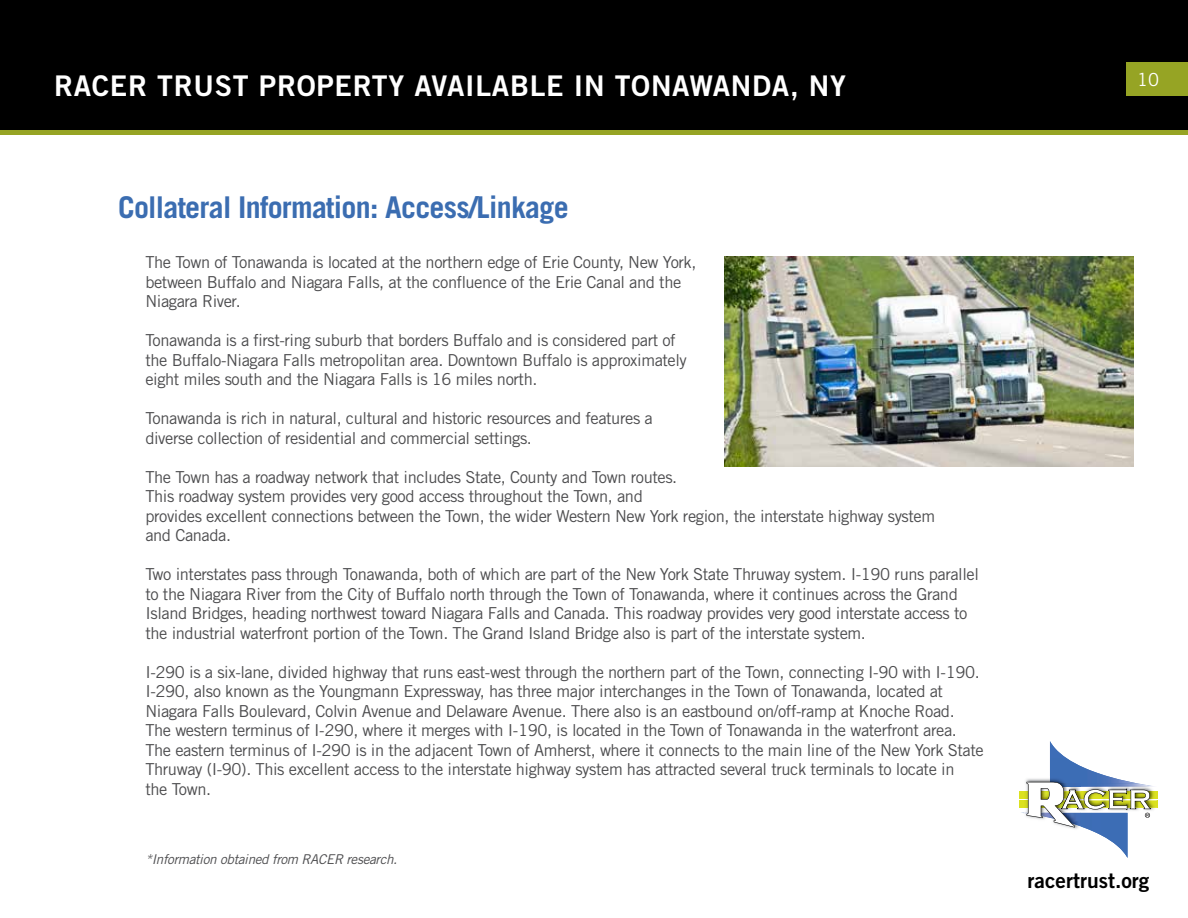
<style>
.page{position:relative;width:1188px;height:918px;background:#fff}
.page>*{position:absolute;margin:0;border:0;box-sizing:border-box;transform-origin:0 0}
.t1{font:700 30px "Trade Gothic LT Std";letter-spacing:-.025em;color:#3b6db1}
.t2{font:28.5px "Trade Gothic LT Std Bd 2";letter-spacing:.025em;color:#fff}
.t3{font:21px "Trade Gothic LT Std Bd 2";color:#000}
.t4{font:18px "Trade Gothic LT Std";color:#fff}
.t5{font:16.5px/19.5px "Trade Gothic LT Std";letter-spacing:-.025em;color:#4d4d4f}
.t6{font:italic 13.5px "Trade Gothic LT Std";letter-spacing:-.025em;color:#4d4d4f}
</style>
<div class="page">
<div style="left:1px;top:1px;width:1186px;height:131px;background:#000"></div>
<div style="left:0;top:0;width:1188px;height:133px;border:2px solid #000"></div>
<div style="left:1126px;top:62px;width:62px;height:34px;background:#96a424"></div>
<div style="left:0;top:130px;width:1188px;height:5px;background:#96a424"></div>
<div style="left:1019px;top:791px;width:139px;height:7px;background:#dbe120"></div>
<div style="left:1019px;top:801px;width:139px;height:7px;background:#dbe120"></div>
<svg style="left:1021px;top:741px;width:137px;height:117px"></svg>
<img style="left:725px;top:256px;width:409px;height:211px">
<h2 class="t2" style="left:54px;top:68px;width:793px">RACER TRUST PROPERTY AVAILABLE IN TONAWANDA, NY</h2>
<h1 class="t1" style="left:118px;top:189px;width:452px">Collateral Information: Access/Linkage</h1>
<p class="t5" style="left:145px;top:253px;width:553px">The Town of Tonawanda is located at the northern edge of Erie County, New York, between Buffalo and Niagara Falls, at the confluence of the Erie Canal and the<br>Niagara River.</p>
<p class="t5" style="left:145px;top:331px;width:543px">Tonawanda is a first-ring suburb that borders Buffalo and is considered part of the Buffalo-Niagara Falls metropolitan area. Downtown Buffalo is approximately eight miles south and the Niagara Falls is 16 miles north.</p>
<p class="t5" style="left:145px;top:409px;width:509px">Tonawanda is rich in natural, cultural and historic resources and features a diverse collection of residential and commercial settings.</p>
<p class="t5" style="left:145px;top:467px;width:791px">The Town has a roadway network that includes State, County and Town routes.<br>This roadway system provides very good access throughout the Town, and<br>provides excellent connections between the Town, the wider Western New York region, the interstate highway system and Canada.</p>
<p class="t5" style="left:145px;top:565px;width:835px">Two interstates pass through Tonawanda, both of which are part of the New York State Thruway system. I-190 runs parallel to the Niagara River from the City of Buffalo north through the Town of Tonawanda, where it continues across the Grand Island Bridges, heading northwest toward Niagara Falls and Canada. This roadway provides very good interstate access to the industrial waterfront portion of the Town. The Grand Island Bridge also is part of the interstate system.</p>
<p class="t5" style="left:145px;top:662px;width:840px">I-290 is a six-lane, divided highway that runs east-west through the northern part of the Town, connecting I-90 with I-190.<br>I-290, also known as the Youngmann Expressway, has three major interchanges in the Town of Tonawanda, located at Niagara Falls Boulevard, Colvin Avenue and Delaware Avenue. There also is an eastbound on/off-ramp at Knoche Road.<br>The western terminus of I-290, where it merges with I-190, is located in the Town of Tonawanda in the waterfront area.<br>The eastern terminus of I-290 is in the adjacent Town of Amherst, where it connects to the main line of the New York State Thruway (I-90). This excellent access to the interstate highway system has attracted several truck terminals to locate in<br>the Town.</p>
<p class="t6" style="left:145px;top:851px;width:253px">*Information obtained from RACER research.</p>
<p class="t4" style="left:1137px;top:68px;width:23px">10</p>
<p class="t3" style="left:1028px;top:867px;width:123px">racertrust.org</p>
</div>
